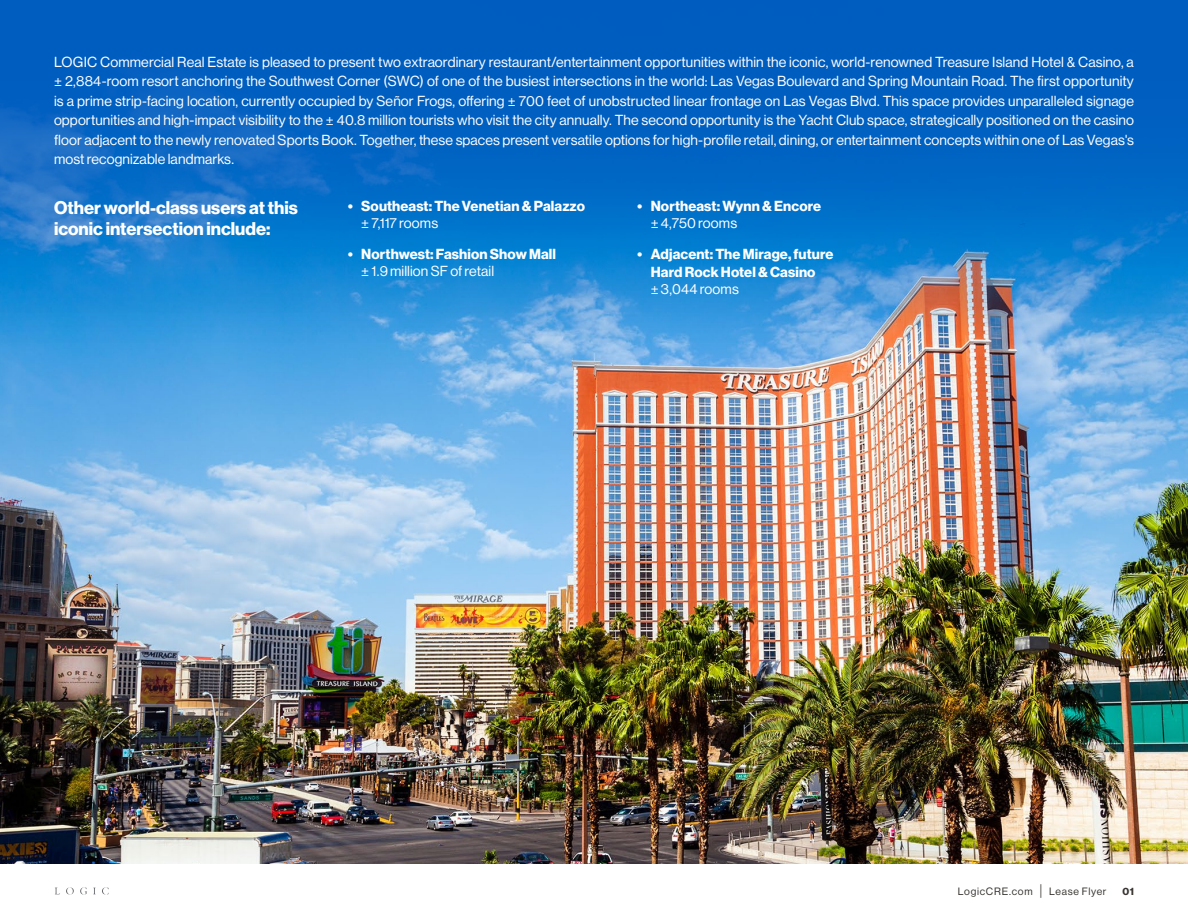
<style>
.page{position:relative;width:1188px;height:918px;background:#fff}
.page>*{position:absolute;margin:0;border:0;box-sizing:border-box;transform-origin:0 0}
.t1{font:18px/21.6px "N Haas Grotesk DS Pro 75 Bd";color:#fff}
.t2{font:14.25px/19.5px "N Haas Grotesk DS Pro 55 Rg";letter-spacing:.01em;color:#fff;text-align:justify}
.t3{font:14.25px/17.2px "N Haas Grotesk DS Pro 75 Bd";letter-spacing:.01em;color:#fff;text-align:center}
.t4{font:10.35px "N Haas Grotesk DS Pro 55 Rg";letter-spacing:.07em;color:#373430}
.t5{font:10.35px "N Haas Grotesk DS Pro 75 Bd";color:#373430}
.s1{font-size:15.6px}
</style>
<div class="page">
<svg style="left:55px;top:888px;width:5px;height:6px"></svg>
<svg style="left:66px;top:887px;width:8px;height:8px"></svg>
<svg style="left:80px;top:887px;width:7px;height:8px"></svg>
<svg style="left:102px;top:887px;width:7px;height:8px"></svg>
<img style="left:0;top:342px;width:1188px;height:522px">
<svg style="left:0;top:312px;width:1188px;height:30px;background:#58a0d8"></svg>
<svg style="left:0;top:267px;width:1188px;height:45px;background:#318ed1"></svg>
<svg style="left:0;top:0;width:1188px;height:267px;background:#0467c4"></svg>
<p class="t2" style="left:54px;top:52px;width:1082px">LOGIC Commercial Real Estate is pleased to present two extraordinary restaurant/entertainment opportunities within the iconic, world-renowned Treasure Island Hotel &amp; Casino, a ± 2,884-room resort anchoring the Southwest Corner (SWC) of one of the busiest intersections in the world: Las Vegas Boulevard and Spring Mountain Road. The first opportunity is a prime strip-facing location, currently occupied by Señor Frogs, offering ± 700 feet of unobstructed linear frontage on Las Vegas Blvd. This space provides unparalleled signage opportunities and high-impact visibility to the ± 40.8 million tourists who visit the city annually. The second opportunity is the Yacht Club space, strategically positioned on the casino floor adjacent to the newly renovated Sports Book. Together, these spaces present versatile options for high-profile retail, dining, or entertainment concepts within one of Las Vegas's most recognizable landmarks.</p>
<p class="t3" style="left:348px;top:197px;width:239px">• Southeast: The Venetian &amp; Palazzo</p>
<p class="t2" style="left:361px;top:213px;width:78px">± 7,117 rooms</p>
<p class="t3" style="left:348px;top:246px;width:210px">• Northwest: Fashion Show Mall</p>
<p class="t2" style="left:361px;top:262px;width:134px">± 1.9 million SF of retail</p>
<p class="t1" style="left:54px;top:197px;width:245px">Other world-class users at this iconic intersection include:</p>
<p class="t3" style="left:637px;top:197px;width:186px">• Northeast: Wynn &amp; Encore</p>
<p class="t2" style="left:651px;top:213px;width:88px">± 4,750 rooms</p>
<p class="t3" style="left:637px;top:246px;width:198px">• Adjacent: The Mirage, future<br>Hard Rock Hotel &amp; Casino</p>
<p class="t2" style="left:651px;top:279px;width:90px">± 3,044 rooms</p>
<p class="t4" style="left:958px;top:885px;width:150px">LogicCRE.com <span class="s1">|</span> Lease Flyer</p>
<p class="t5" style="left:1122px;top:885px;width:13px">01</p>
</div>
